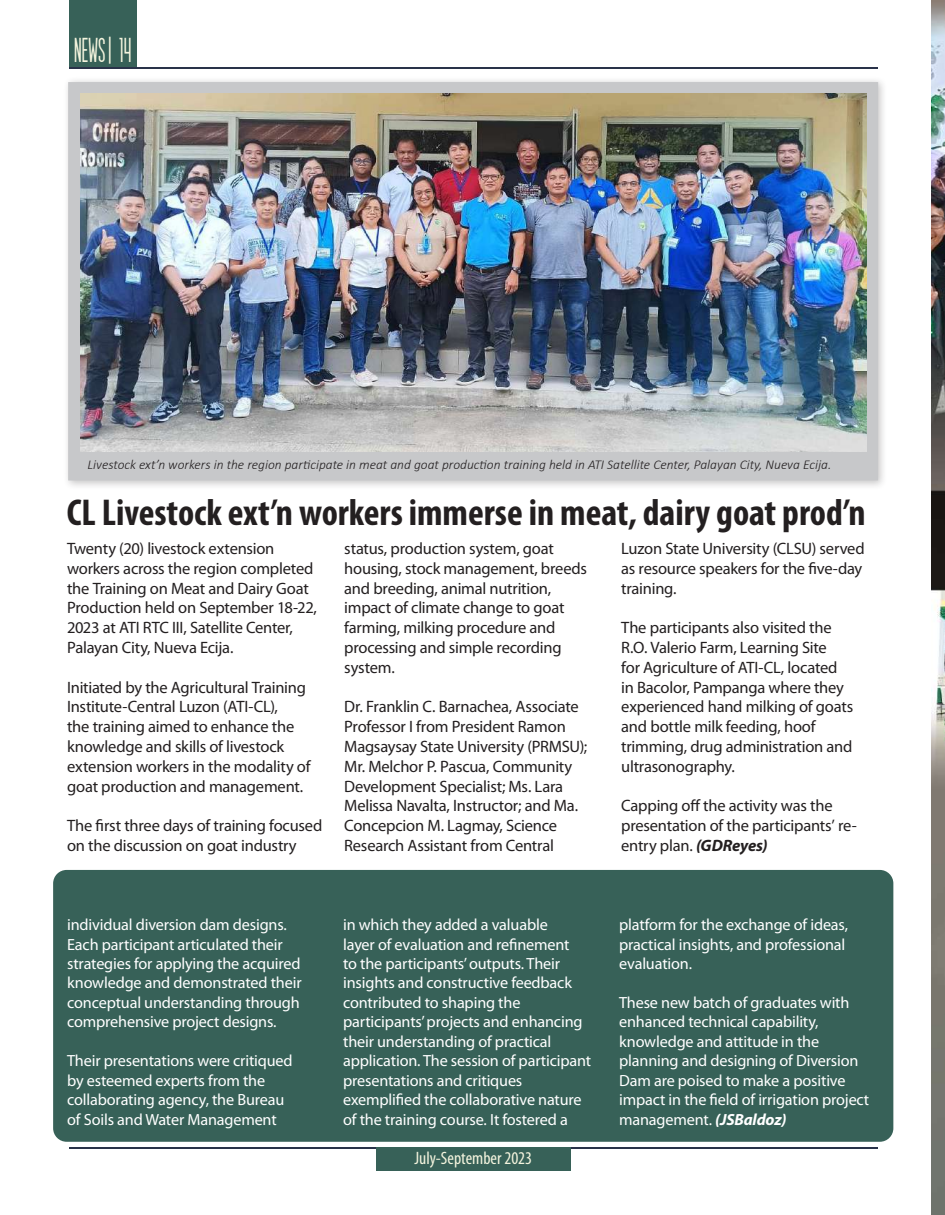
<style>
.page{position:relative;width:945px;height:1215px;background:#fff}
.page>*{position:absolute;margin:0;border:0;box-sizing:border-box;transform-origin:0 0}
.t1{font:700 condensed 37.5px "Myriad Pro";color:#231f20}
.t2{font:36px "SF Movie Poster";letter-spacing:.02em;color:#f4f4de}
.t3{font:condensed 18px "Myriad Pro";color:#f4f4de}
.t4{font:16.5px/19.8px "Myriad Pro";letter-spacing:-.015em;color:#231f20}
.t5{font:16.2px/19.5px "Myriad Pro";letter-spacing:-.01em;color:#fff}
.t6{font:italic 300 13.5px "Calibri";color:#231f20}
.s1{font-weight:700;font-style:italic}
</style>
<div class="page">
<div style="left:69px;top:0;width:67px;height:68px;background:#376158"></div>
<hr style="left:69px;top:1148px;width:809px;height:1px;background:#293249">
<hr style="left:69px;top:67px;width:809px;height:1px;background:#293249">
<div style="left:376px;top:1148px;width:195px;height:23px;background:#376158"></div>
<img style="left:932px;top:0;width:13px;height:1215px">
<div style="left:62px;top:76px;width:826px;height:414px;background:#231f20;opacity:.25"></div>
<div style="left:68px;top:82px;width:810px;height:399px;background:#c7c8ca"></div>
<img style="left:80px;top:94px;width:787px;height:358px">
<div style="left:53px;top:870px;width:840px;height:272px;background:#376158;border-radius:14px"></div>
<h2 class="t2" style="left:74px;top:31px;width:59px">NEWS| 14</h2>
<p class="t6" style="left:88px;top:456px;width:745px">Livestock ext’n workers in the region participate in meat and goat production training held in ATI Satellite Center, Palayan City, Nueva Ecija.</p>
<h1 class="t1" style="left:67px;top:489px;width:800px">CL Livestock ext’n workers immerse in meat, dairy goat prod’n</h1>
<p class="t4" style="left:67px;top:538px;width:251px">Twenty (20) livestock extension workers across the region completed the Training on Meat and Dairy Goat Production held on September 18-22, 2023 at ATI RTC III, Satellite Center, Palayan City, Nueva Ecija.</p>
<p class="t4" style="left:67px;top:677px;width:245px">Initiated by the Agricultural Training Institute-Central Luzon (ATI-CL),<br>the training aimed to enhance the knowledge and skills of livestock extension workers in the modality of goat production and management.</p>
<p class="t4" style="left:67px;top:816px;width:257px">The first three days of training focused on the discussion on goat industry</p>
<p class="t4" style="left:344px;top:538px;width:244px">status, production system, goat housing, stock management, breeds and breeding, animal nutrition, impact of climate change to goat farming, milking procedure and processing and simple recording system.</p>
<p class="t4" style="left:344px;top:697px;width:245px">Dr. Franklin C. Barnachea, Associate Professor I from President Ramon Magsaysay State University (PRMSU); Mr. Melchor P. Pascua, Community Development Specialist; Ms. Lara Melissa Navalta, Instructor; and Ma.<br>Concepcion M. Lagmay, Science Research Assistant from Central</p>
<p class="t4" style="left:621px;top:538px;width:245px">Luzon State University (CLSU) served as resource speakers for the five-day training.</p>
<p class="t4" style="left:621px;top:618px;width:234px">The participants also visited the<br>R.O. Valerio Farm, Learning Site<br>for Agriculture of ATI-CL, located in Bacolor, Pampanga where they experienced hand milking of goats and bottle milk feeding, hoof trimming, drug administration and ultrasonography.</p>
<p class="t4" style="left:621px;top:796px;width:237px">Capping off the activity was the presentation of the participants’ re&shy;entry plan. <span class="s1">(GDReyes)</span></p>
<p class="t5" style="left:67px;top:915px;width:236px">individual diversion dam designs.<br>Each participant articulated their strategies for applying the acquired knowledge and demonstrated their conceptual understanding through comprehensive project designs.</p>
<p class="t5" style="left:67px;top:1051px;width:227px">Their presentations were critiqued by esteemed experts from the collaborating agency, the Bureau of Soils and Water Management</p>
<p class="t5" style="left:343px;top:915px;width:250px">in which they added a valuable<br>layer of evaluation and refinement<br>to the participants’ outputs. Their insights and constructive feedback contributed to shaping the participants’ projects and enhancing their understanding of practical application. The session of participant presentations and critiques exemplified the collaborative nature of the training course. It fostered a</p>
<p class="t5" style="left:619px;top:915px;width:230px">platform for the exchange of ideas, practical insights, and professional evaluation.</p>
<p class="t5" style="left:619px;top:992px;width:252px">These new batch of graduates with enhanced technical capability, knowledge and attitude in the planning and designing of Diversion<br>Dam are poised to make a positive impact in the field of irrigation project management. <span class="s1">(JSBaldoz)</span></p>
<p class="t3" style="left:414px;top:1147px;width:119px">July-September 2023</p>
</div>
